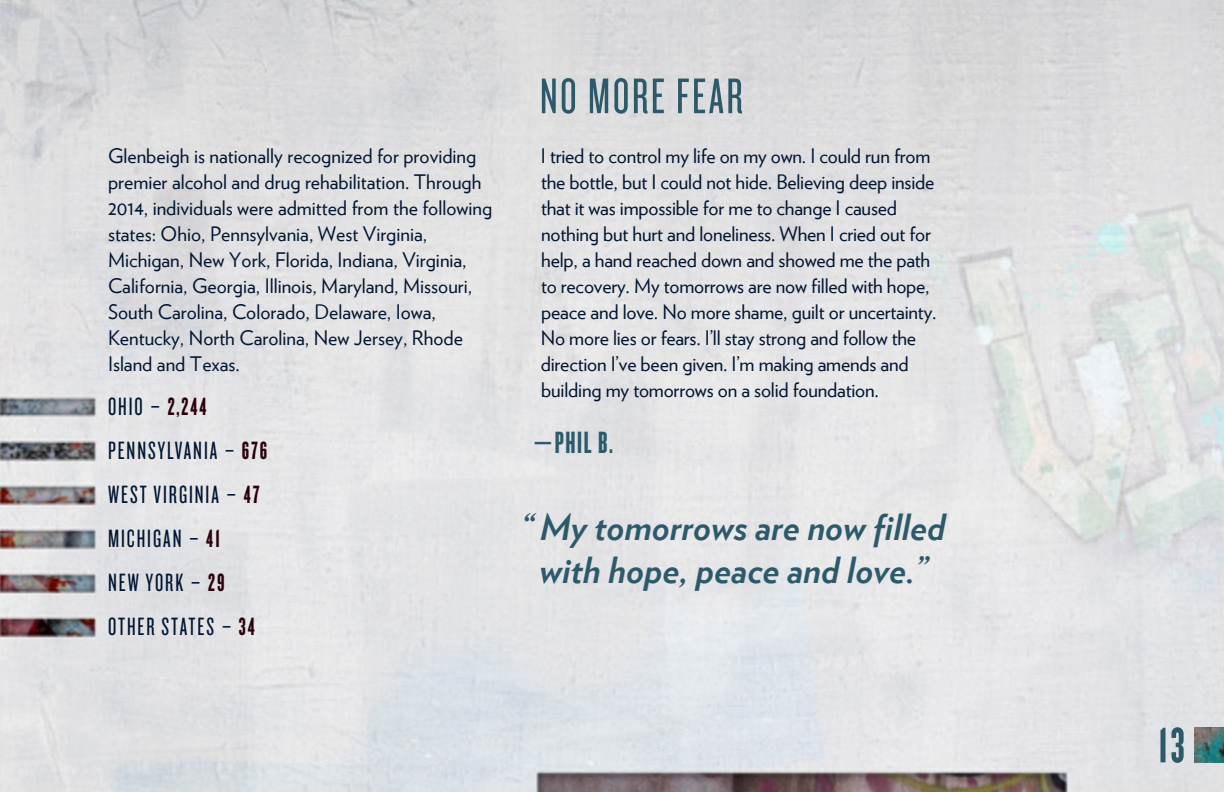
<style>
.page{position:relative;width:1224px;height:792px;background:#fff}
.page>*{position:absolute;margin:0;border:0;box-sizing:border-box;transform-origin:0 0}
.t1{font:52px "Knockout HTF27 Junior Bantamwt";letter-spacing:.05em;color:#2d5a6b}
.t2{font:52px "Knockout HTF67 Full Bantamwt";color:#2d5a6b}
.t3{font:italic 700 36px/43.2px "Verlag";color:#2d5a6b;text-align:center}
.t4{font:32px "Knockout HTF67 Full Bantamwt";color:#2d5a6b}
.t5{font:26px "Knockout HTF27 Junior Bantamwt";letter-spacing:.075em;color:#001632}
.t6{font:20px/26px "Verlag";letter-spacing:-.01em;color:#001632}
.s1{font-family:"Knockout HTF67 Full Bantamwt";color:#29000b}
</style>
<div class="page">
<img style="left:0;top:0;width:1224px;height:792px">
<img style="left:1194px;top:727px;width:30px;height:36px">
<p class="t6" style="left:108px;top:142px;width:386px">Glenbeigh is nationally recognized for providing premier alcohol and drug rehabilitation. Through 2014, individuals were admitted from the following states: Ohio, Pennsylvania, West Virginia, Michigan, New York, Florida, Indiana, Virginia, California, Georgia, Illinois, Maryland, Missouri, South Carolina, Colorado, Delaware, Iowa, Kentucky, North Carolina, New Jersey, Rhode Island and Texas.</p>
<p class="t5" style="left:108px;top:394px;width:100px">OHIO – <span class="s1">2,244</span></p>
<p class="t5" style="left:108px;top:438px;width:161px">PENNSYLVANIA – <span class="s1">676</span></p>
<p class="t5" style="left:108px;top:482px;width:153px">WEST VIRGINIA – <span class="s1">47</span></p>
<p class="t5" style="left:108px;top:526px;width:114px">MICHIGAN – <span class="s1">41</span></p>
<p class="t5" style="left:108px;top:570px;width:118px">NEW YORK – <span class="s1">29</span></p>
<p class="t5" style="left:108px;top:614px;width:149px">OTHER STATES – <span class="s1">34</span></p>
<p class="t1" style="left:540px;top:71px;width:204px">NO MORE FEAR</p>
<p class="t6" style="left:541px;top:142px;width:397px">I tried to control my life on my own. I could run from the bottle, but I could not hide. Believing deep inside that it was impossible for me to change I caused nothing but hurt and loneliness. When I cried out for help, a hand reached down and showed me the path to recovery. My tomorrows are now filled with hope, peace and love. No more shame, guilt or uncertainty.<br>No more lies or fears. I’ll stay strong and follow the direction I’ve been given. I’m making amends and building my tomorrows on a solid foundation.</p>
<p class="t4" style="left:533px;top:427px;width:82px">—PHIL B.</p>
<p class="t3" style="left:521px;top:503px;width:426px">“ My tomorrows are now filled with hope, peace and love.”</p>
<p class="t2" style="left:1158px;top:719px;width:28px">13</p>
</div>
